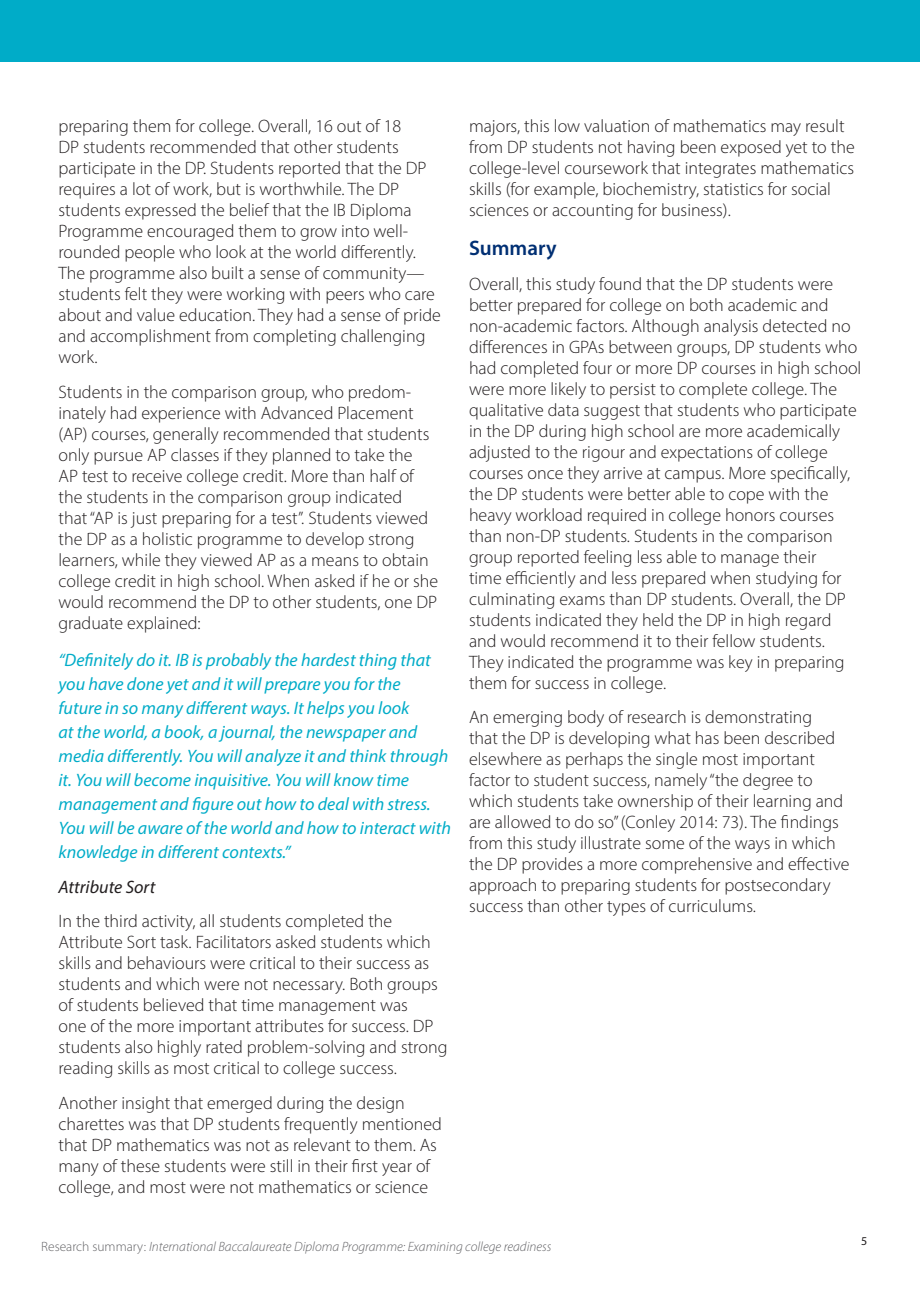
<style>
.page{position:relative;width:920px;height:1290px;background:#fff}
.page>*{position:absolute;margin:0;border:0;box-sizing:border-box;transform-origin:0 0}
.Heading_1_-_dark_blu{font:600 21px "Myriad Pro";color:#002f73}
.Main_body{font:300 18px/21px "Myriad Pro";color:#231f20}
.Call-out_TEAL{font:italic 18px/24px "Myriad Pro";color:#00acc8}
.Sub_sub_heading{font:italic 18px "Myriad Pro";color:#231f20}
.t1{font:italic 300 13.5px "Myriad Pro";color:#636366}
.t2{font:12px "Myriad Pro";color:#231f20}
.s1{font-style:normal}
</style>
<div class="page">
<div style="left:0;top:0;width:920px;height:62px;background:#00acc8"></div>
<p class="Main_body" style="left:58px;top:116px;width:384px">preparing them for college. Overall, 16 out of 18<br>DP students recommended that other students participate in the DP. Students reported that the DP requires a lot of work, but is worthwhile. The DP students expressed the belief that the IB Diploma Programme encouraged them to grow into well&shy;rounded people who look at the world differently.<br>The programme also built a sense of community— students felt they were working with peers who care about and value education. They had a sense of pride and accomplishment from completing challenging work.</p>
<p class="Main_body" style="left:58px;top:381px;width:381px">Students in the comparison group, who predom&shy;inately had experience with Advanced Placement (AP) courses, generally recommended that students only pursue AP classes if they planned to take the<br>AP test to receive college credit. More than half of the students in the comparison group indicated<br>that “AP is just preparing for a test”. Students viewed the DP as a holistic programme to develop strong learners, while they viewed AP as a means to obtain college credit in high school. When asked if he or she would recommend the DP to other students, one DP graduate explained:</p>
<p class="Call-out_TEAL" style="left:58px;top:648px;width:394px">“Definitely do it. IB is probably the hardest thing that you have done yet and it will prepare you for the<br>future in so many different ways. It helps you look<br>at the world, a book, a journal, the newspaper and media differently. You will analyze it and think through it. You will become inquisitive. You will know time management and figure out how to deal with stress.<br>You will be aware of the world and how to interact with knowledge in different contexts.”</p>
<p class="Sub_sub_heading" style="left:58px;top:876px;width:98px">Attribute Sort</p>
<p class="Main_body" style="left:58px;top:911px;width:390px">In the third activity, all students completed the Attribute Sort task. Facilitators asked students which skills and behaviours were critical to their success as students and which were not necessary. Both groups of students believed that time management was<br>one of the more important attributes for success. DP students also highly rated problem-solving and strong reading skills as most critical to college success.</p>
<p class="Main_body" style="left:58px;top:1092px;width:385px">Another insight that emerged during the design charettes was that DP students frequently mentioned that DP mathematics was not as relevant to them. As many of these students were still in their first year of college, and most were not mathematics or science</p>
<p class="Main_body" style="left:469px;top:116px;width:387px">majors, this low valuation of mathematics may result from DP students not having been exposed yet to the college-level coursework that integrates mathematics skills (for example, biochemistry, statistics for social sciences or accounting for business).</p>
<p class="Heading_1_-_dark_blu" style="left:469px;top:235px;width:89px">Summary</p>
<p class="Main_body" style="left:469px;top:273px;width:394px">Overall, this study found that the DP students were better prepared for college on both academic and non-academic factors. Although analysis detected no differences in GPAs between groups, DP students who had completed four or more DP courses in high school were more likely to persist to complete college. The qualitative data suggest that students who participate in the DP during high school are more academically adjusted to the rigour and expectations of college courses once they arrive at campus. More specifically, the DP students were better able to cope with the heavy workload required in college honors courses than non-DP students. Students in the comparison group reported feeling less able to manage their<br>time efficiently and less prepared when studying for culminating exams than DP students. Overall, the DP students indicated they held the DP in high regard and would recommend it to their fellow students.<br>They indicated the programme was key in preparing them for success in college.</p>
<p class="Main_body" style="left:469px;top:706px;width:382px">An emerging body of research is demonstrating<br>that the DP is developing what has been described elsewhere as perhaps the single most important factor to student success, namely “the degree to which students take ownership of their learning and are allowed to do so” (Conley 2014: 73). The findings from this study illustrate some of the ways in which the DP provides a more comprehensive and effective approach to preparing students for postsecondary success than other types of curriculums.</p>
<p class="t1" style="left:41px;top:1238px;width:512px"><span class="s1">Research summary:</span> International Baccalaureate Diploma Programme: Examining college readiness</p>
<p class="t2" style="left:861px;top:1233px;width:8px">5</p>
</div>
